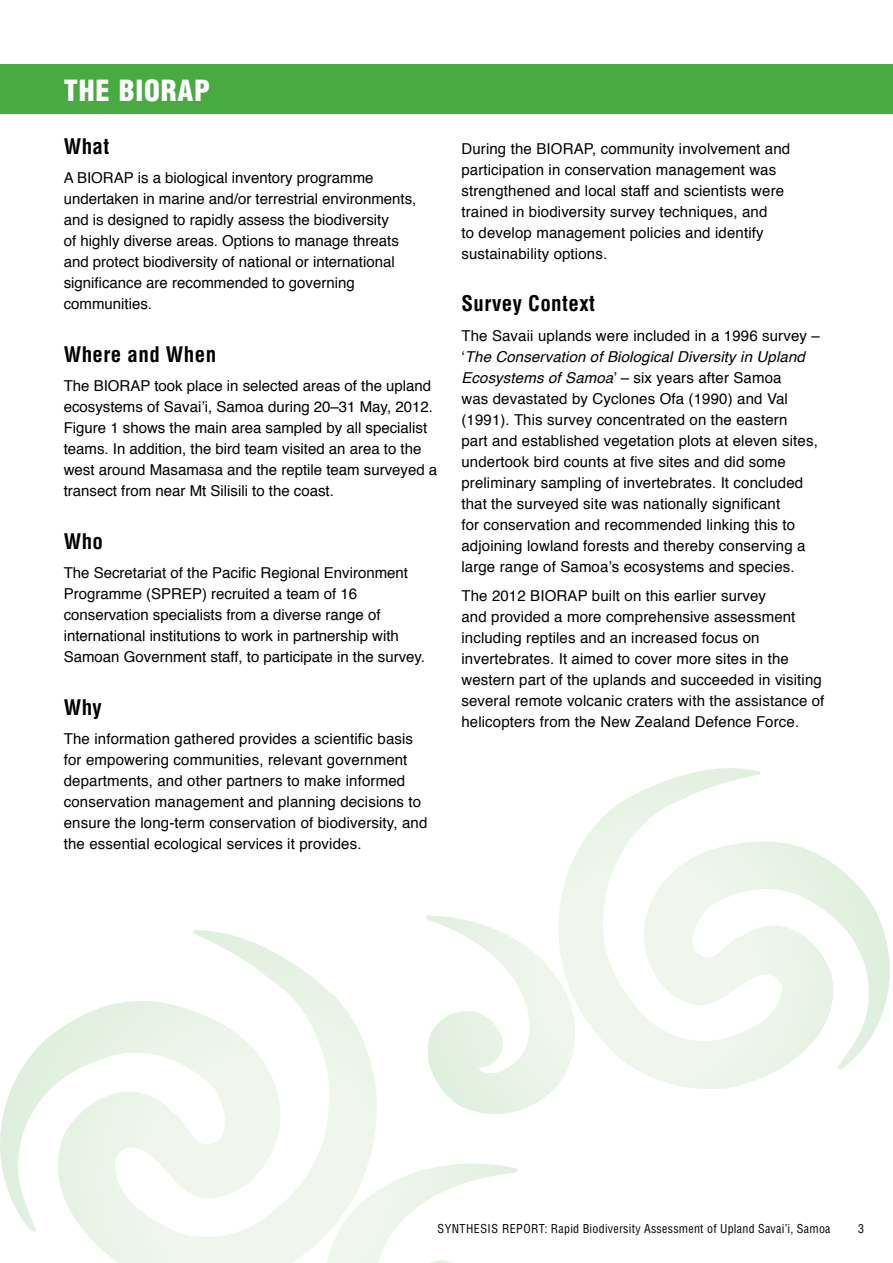
<style>
.page{position:relative;width:893px;height:1263px;background:#fff}
.page>*{position:absolute;margin:0;border:0;box-sizing:border-box;transform-origin:0 0}
.t1{font:900 condensed 28.5px "Helvetica";letter-spacing:.03em;color:#fff}
.t2{font:700 condensed 21px "Helvetica";letter-spacing:.02em;color:#000}
.t3{font:15px/21px "Helvetica";letter-spacing:.01em;color:#000}
.t4{font:condensed 12px "Helvetica";letter-spacing:.02em;color:#000}
.s1{font-style:italic}
</style>
<div class="page">
<div style="left:0;top:64px;width:893px;height:50px;background:#49aa42"></div>
<svg style="left:0;top:930px;width:519px;height:333px"></svg>
<svg style="left:425px;top:768px;width:465px;height:353px"></svg>
<h1 class="t1" style="left:64px;top:73px;width:148px">THE BIORAP</h1>
<h2 class="t2" style="left:64px;top:133px;width:47px">What</h2>
<p class="t3" style="left:64px;top:168px;width:354px">A BIORAP is a biological inventory programme undertaken in marine and/or terrestrial environments, and is designed to rapidly assess the biodiversity<br>of highly diverse areas. Options to manage threats and protect biodiversity of national or international significance are recommended to governing communities.</p>
<h2 class="t2" style="left:64px;top:341px;width:154px">Where and When</h2>
<p class="t3" style="left:64px;top:376px;width:375px">The BIORAP took place in selected areas of the upland ecosystems of Savai’i, Samoa during 20–31 May, 2012.<br>Figure 1 shows the main area sampled by all specialist teams. In addition, the bird team visited an area to the west around Masamasa and the reptile team surveyed a transect from near Mt Silisili to the coast.</p>
<h2 class="t2" style="left:64px;top:528px;width:41px">Who</h2>
<p class="t3" style="left:64px;top:563px;width:363px">The Secretariat of the Pacific Regional Environment Programme (SPREP) recruited a team of 16 conservation specialists from a diverse range of international institutions to work in partnership with Samoan Government staff, to participate in the survey.</p>
<h2 class="t2" style="left:64px;top:694px;width:40px">Why</h2>
<p class="t3" style="left:64px;top:729px;width:365px">The information gathered provides a scientific basis for empowering communities, relevant government departments, and other partners to make informed conservation management and planning decisions to ensure the long-term conservation of biodiversity, and the essential ecological services it provides.</p>
<p class="t3" style="left:461px;top:138px;width:330px">During the BIORAP, community involvement and participation in conservation management was strengthened and local staff and scientists were trained in biodiversity survey techniques, and<br>to develop management policies and identify sustainability options.</p>
<h2 class="t2" style="left:461px;top:291px;width:135px">Survey Context</h2>
<p class="t3" style="left:461px;top:325px;width:360px">The Savaii uplands were included in a 1996 survey – ‘<span class="s1">The Conservation of Biological Diversity in Upland Ecosystems of Samoa</span>’ – six years after Samoa<br>was devastated by Cyclones Ofa (1990) and Val (1991). This survey concentrated on the eastern<br>part and established vegetation plots at eleven sites, undertook bird counts at five sites and did some preliminary sampling of invertebrates. It concluded that the surveyed site was nationally significant<br>for conservation and recommended linking this to adjoining lowland forests and thereby conserving a large range of Samoa’s ecosystems and species.</p>
<p class="t3" style="left:461px;top:586px;width:365px">The 2012 BIORAP built on this earlier survey<br>and provided a more comprehensive assessment including reptiles and an increased focus on invertebrates. It aimed to cover more sites in the western part of the uplands and succeeded in visiting several remote volcanic craters with the assistance of helicopters from the New Zealand Defence Force.</p>
<p class="t4" style="left:437px;top:1221px;width:395px">Synthesis Report: Rapid Biodiversity Assessment of Upland Savai’i, Samoa</p>
<p class="t4" style="left:858px;top:1221px;width:7px">3</p>
</div>
